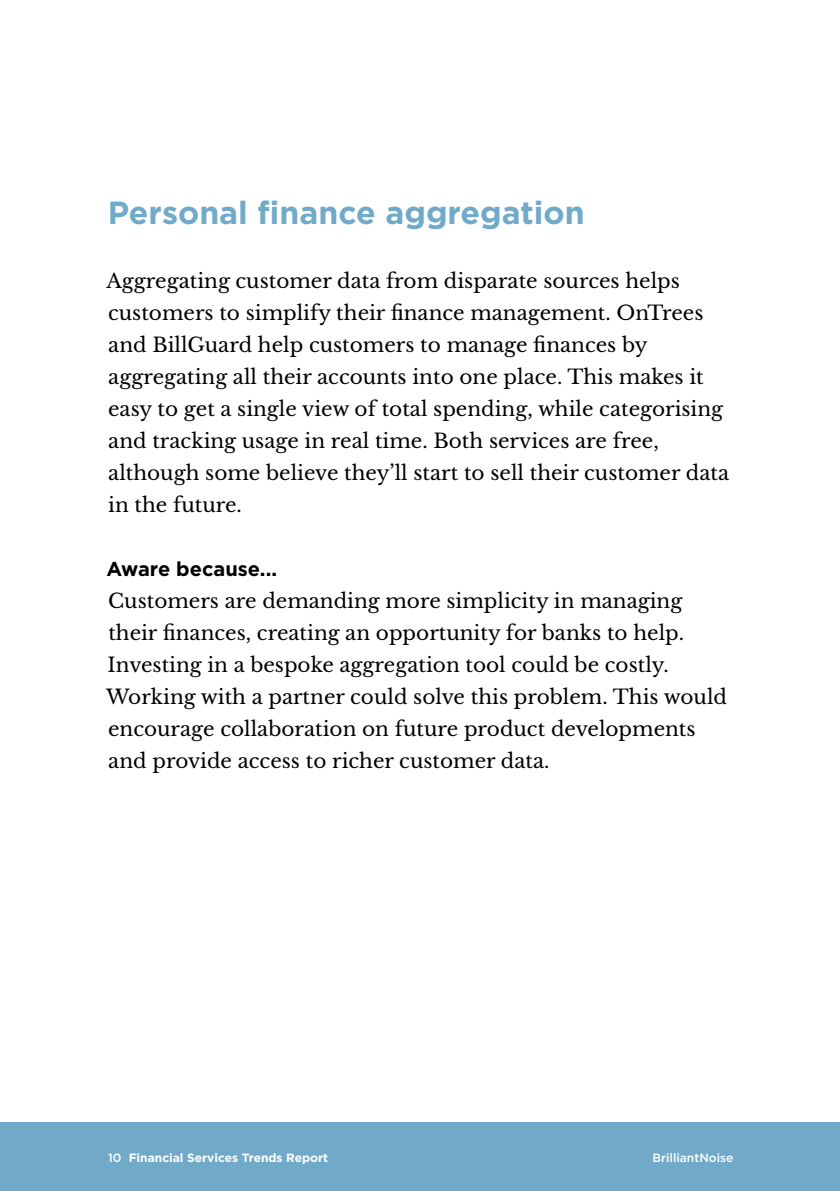
<style>
.page{position:relative;width:840px;height:1191px;background:#fff}
.page>*{position:absolute;margin:0;border:0;box-sizing:border-box;transform-origin:0 0}
.t1{font:700 32px "Gotham";color:#71aac9}
.t2{font:20px/32px "Libre Baskerville";color:#000}
.t3{font:700 20px "Gotham";color:#000}
.t4{font:700 12px "Gotham";color:#fff}
.t5{font:500 12px "Gotham";color:#fff}
.s1{font-weight:500}
</style>
<div class="page">
<div style="left:0;top:1122px;width:839px;height:69px;background:#71aac9"></div>
<h1 class="t1" style="left:108px;top:191px;width:478px">Personal finance aggregation</h1>
<p class="t2" style="left:106px;top:265px;width:623px">Aggregating customer data from disparate sources helps customers to simplify their finance management. OnTrees and BillGuard help customers to manage finances by aggregating all their accounts into one place. This makes it easy to get a single view of total spending, while categorising and tracking usage in real time. Both services are free, although some believe they’ll start to sell their customer data in the future.</p>
<p class="t3" style="left:106px;top:556px;width:172px">Aware because...</p>
<p class="t2" style="left:106px;top:585px;width:622px">Customers are demanding more simplicity in managing their finances, creating an opportunity for banks to help.<br>Investing in a bespoke aggregation tool could be costly.<br>Working with a partner could solve this problem. This would encourage collaboration on future product developments and provide access to richer customer data.</p>
<p class="t4" style="left:108px;top:1149px;width:221px"><span class="s1">10</span> Financial Services Trends Report</p>
<p class="t5" style="left:652px;top:1150px;width:82px">BrilliantNoise</p>
</div>
